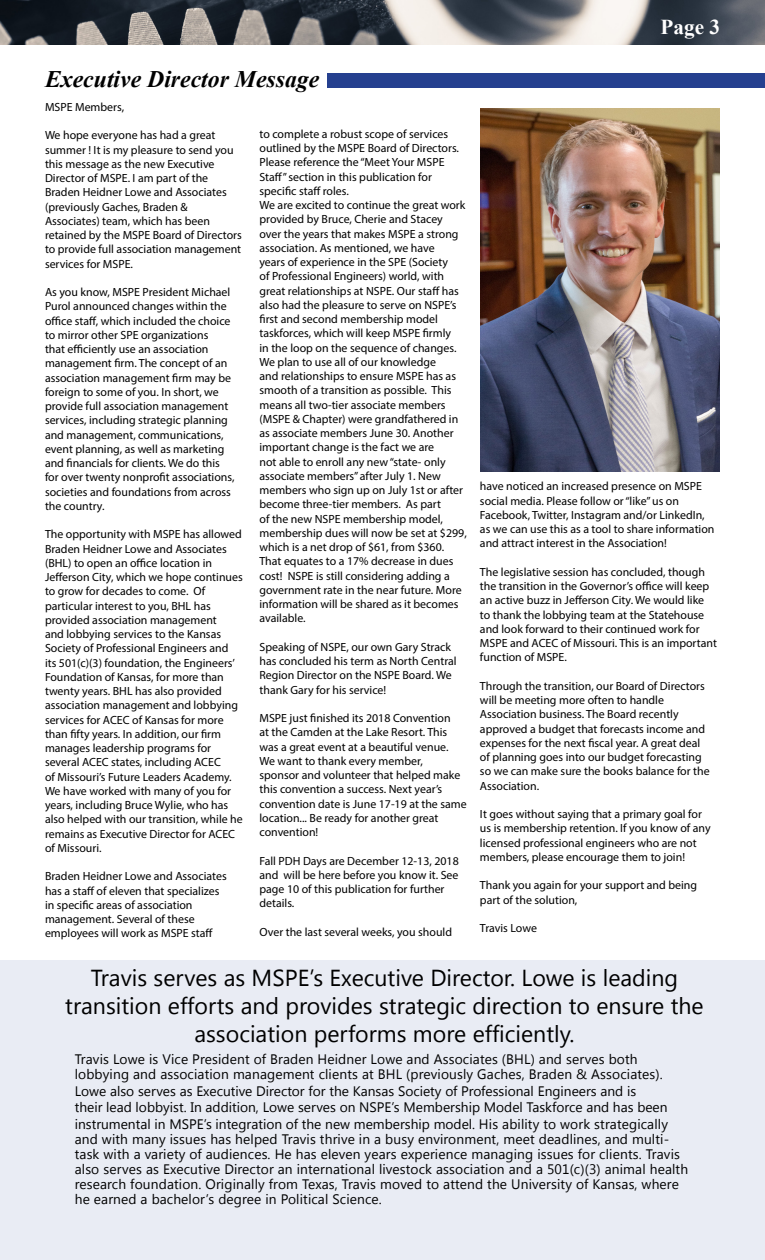
<style>
.page{position:relative;width:765px;height:1260px;background:#fff}
.page>*{position:absolute;margin:0;border:0;box-sizing:border-box;transform-origin:0 0}
.t1{font:italic 700 23.75px "Times New Roman";color:#000}
.t2{font:23.12px "Segoe UI Symbol";color:#000}
.t3{font:700 21.12px "Times New Roman";color:#fff}
.t4{font:13.75px/15px "Segoe UI";letter-spacing:.01em;color:#000}
.t5{font:13.75px "Segoe UI Symbol";color:#000}
.t6{font:11.88px/14.2px "Myriad Pro";color:#000}
</style>
<div class="page">
<img style="left:0;top:0;width:765px;height:45px">
<img style="left:480px;top:108px;width:240px;height:363px">
<div style="left:0;top:960px;width:765px;height:300px;background:#e9ecf4"></div>
<div style="left:327px;top:73px;width:438px;height:15px;background:#25408f"></div>
<h1 class="t1" style="left:45px;top:62px;width:276px">Executive Director Message</h1>
<p class="t6" style="left:260px;top:127px;width:209px">to complete a robust scope of services outlined by the MSPE Board of Directors.<br>Please reference the “Meet Your MSPE Staff” section in this publication for specific staff roles.<br>We are excited to continue the great work provided by Bruce, Cherie and Stacey over the years that makes MSPE a strong association. As mentioned, we have<br>years of experience in the SPE (Society<br>of Professional Engineers) world, with great relationships at NSPE. Our staff has also had the pleasure to serve on NSPE’s first and second membership model taskforces, which will keep MSPE firmly<br>in the loop on the sequence of changes.<br>We plan to use all of our knowledge<br>and relationships to ensure MSPE has as smooth of a transition as possible. This means all two-tier associate members (MSPE &amp; Chapter) were grandfathered in as associate members June 30. Another important change is the fact we are<br>not able to enroll any new “state- only associate members” after July 1. New members who sign up on July 1st or after become three-tier members. As part<br>of the new NSPE membership model, membership dues will now be set at $299, which is a net drop of $61, from $360.<br>That equates to a 17% decrease in dues cost! NSPE is still considering adding a government rate in the near future. More information will be shared as it becomes available.</p>
<p class="t6" style="left:260px;top:640px;width:199px">Speaking of NSPE, our own Gary Strack has concluded his term as North Central Region Director on the NSPE Board. We thank Gary for his service!</p>
<p class="t6" style="left:260px;top:711px;width:209px">MSPE just finished its 2018 Convention<br>at the Camden at the Lake Resort. This was a great event at a beautiful venue.<br>We want to thank every member,<br>sponsor and volunteer that helped make this convention a success. Next year’s convention date is June 17-19 at the same location... Be ready for another great convention!</p>
<p class="t6" style="left:260px;top:853px;width:201px">Fall PDH Days are December 12-13, 2018 and will be here before you know it. See page 10 of this publication for further details.</p>
<p class="t6" style="left:260px;top:925px;width:194px">Over the last several weeks, you should</p>
<p class="t6" style="left:45px;top:100px;width:81px">MSPE Members,</p>
<p class="t6" style="left:45px;top:128px;width:198px">We hope everyone has had a great summer ! It is my pleasure to send you this message as the new Executive<br>Director of MSPE. I am part of the<br>Braden Heidner Lowe and Associates (previously Gaches, Braden &amp;<br>Associates) team, which has been retained by the MSPE Board of Directors to provide full association management services for MSPE.</p>
<p class="t6" style="left:45px;top:285px;width:191px">As you know, MSPE President Michael Purol announced changes within the office staff, which included the choice to mirror other SPE organizations<br>that efficiently use an association management firm. The concept of an association management firm may be foreign to some of you. In short, we provide full association management services, including strategic planning and management, communications, event planning, as well as marketing and financials for clients. We do this for over twenty nonprofit associations, societies and foundations from across the country.</p>
<p class="t6" style="left:45px;top:527px;width:199px">The opportunity with MSPE has allowed Braden Heidner Lowe and Associates (BHL) to open an office location in Jefferson City, which we hope continues to grow for decades to come. Of particular interest to you, BHL has provided association management<br>and lobbying services to the Kansas Society of Professional Engineers and its 501(c)(3) foundation, the Engineers’ Foundation of Kansas, for more than twenty years. BHL has also provided association management and lobbying services for ACEC of Kansas for more than fifty years. In addition, our firm manages leadership programs for several ACEC states, including ACEC<br>of Missouri’s Future Leaders Academy.<br>We have worked with many of you for years, including Bruce Wylie, who has also helped with our transition, while he remains as Executive Director for ACEC of Missouri.</p>
<p class="t6" style="left:45px;top:869px;width:183px">Braden Heidner Lowe and Associates has a staff of eleven that specializes in specific areas of association management. Several of these employees will work as MSPE staff</p>
<h3 class="t3" style="left:661px;top:12px;width:61px">Page 3</h3>
<p class="t6" style="left:480px;top:479px;width:236px">have noticed an increased presence on MSPE social media. Please follow or “like” us on Facebook, Twitter, Instagram and/or LinkedIn, as we can use this as a tool to share information and attract interest in the Association!</p>
<p class="t6" style="left:480px;top:565px;width:238px">The legislative session has concluded, though the transition in the Governor’s office will keep an active buzz in Jefferson City. We would like to thank the lobbying team at the Statehouse and look forward to their continued work for MSPE and ACEC of Missouri. This is an important function of MSPE.</p>
<p class="t6" style="left:480px;top:679px;width:231px">Through the transition, our Board of Directors will be meeting more often to handle Association business. The Board recently approved a budget that forecasts income and expenses for the next fiscal year. A great deal of planning goes into our budget forecasting so we can make sure the books balance for the Association.</p>
<p class="t6" style="left:480px;top:807px;width:232px">It goes without saying that a primary goal for us is membership retention. If you know of any licensed professional engineers who are not members, please encourage them to join!</p>
<p class="t6" style="left:480px;top:878px;width:219px">Thank you again for your support and being part of the solution,</p>
<p class="t6" style="left:480px;top:921px;width:58px">Travis Lowe</p>
<h2 class="t2" style="left:121px;top:961px;width:126px">❖▲ ▲ ❖▲ ▲</h2>
<h2 class="t2" style="left:313px;top:961px;width:100px">▲ ◆▼❖</h2>
<h2 class="t2" style="left:483px;top:961px;width:65px">▼□ □</h2>
<h2 class="t2" style="left:651px;top:961px;width:15px">■</h2>
<h2 class="t2" style="left:65px;top:989px;width:98px">▼ ■▲▼□■</h2>
<h2 class="t2" style="left:194px;top:989px;width:73px">□ ▼▲ ■</h2>
<h2 class="t2" style="left:363px;top:989px;width:63px">▲ ▲▼ ▼</h2>
<h2 class="t2" style="left:522px;top:989px;width:158px">▼ □■ ▼□ ■▲◆ ▼</h2>
<h2 class="t2" style="left:206px;top:1016px;width:103px">▲▲□ ▼ □■</h2>
<h2 class="t2" style="left:355px;top:1016px;width:93px">□ ▲ □</h2>
<h2 class="t2" style="left:533px;top:1016px;width:28px">■▼●</h2>
<p class="t4" style="left:75px;top:1051px;width:589px">Travis Lowe is Vice President of Braden Heidner Lowe and Associates (BHL) and serves both lobbying and association management clients at BHL (previously Gaches, Braden &amp; Associates).</p>
<p class="t5" style="left:81px;top:1081px;width:113px">□ ●▲□ ▲ ❖ ▲ ▲</p>
<p class="t5" style="left:223px;top:1081px;width:24px">◆▼❖</p>
<p class="t5" style="left:287px;top:1081px;width:48px">▼□ □ ▼</p>
<p class="t5" style="left:368px;top:1081px;width:87px">■▲▲ □ ▼ □</p>
<p class="t5" style="left:474px;top:1081px;width:100px">□ ▲▲□■● ■ ■</p>
<p class="t5" style="left:591px;top:1081px;width:47px">▲ ■ ▲</p>
<p class="t5" style="left:173px;top:1097px;width:30px">▲▼ ■</p>
<p class="t5" style="left:232px;top:1097px;width:47px">▼□■ □</p>
<p class="t5" style="left:298px;top:1097px;width:59px">▲ ❖▲ □■</p>
<p class="t5" style="left:496px;top:1097px;width:70px">□● ▲□</p>
<p class="t5" style="left:660px;top:1097px;width:9px">■</p>
<p class="t5" style="left:78px;top:1114px;width:32px">■▲▼ ◆</p>
<p class="t5" style="left:128px;top:1114px;width:39px">■▼ ● ■</p>
<p class="t5" style="left:206px;top:1114px;width:27px">▲ ■▼</p>
<p class="t5" style="left:258px;top:1114px;width:50px">▼□■ □ ▼</p>
<p class="t5" style="left:325px;top:1114px;width:9px">■</p>
<p class="t4" style="left:75px;top:1116px;width:615px;text-indent:371px">□ ● His ability to work strategically and with many issues has helped Travis thrive in a busy environment, meet deadlines, and multi&shy;task with a variety of audiences. He has eleven years experience managing issues for clients. Travis also serves as Executive Director an international livestock association and a 501(c)(3) animal health research foundation. Originally from Texas, Travis moved to attend the University of Kansas, where he earned a bachelor’s degree in Political Science.</p>
</div>
